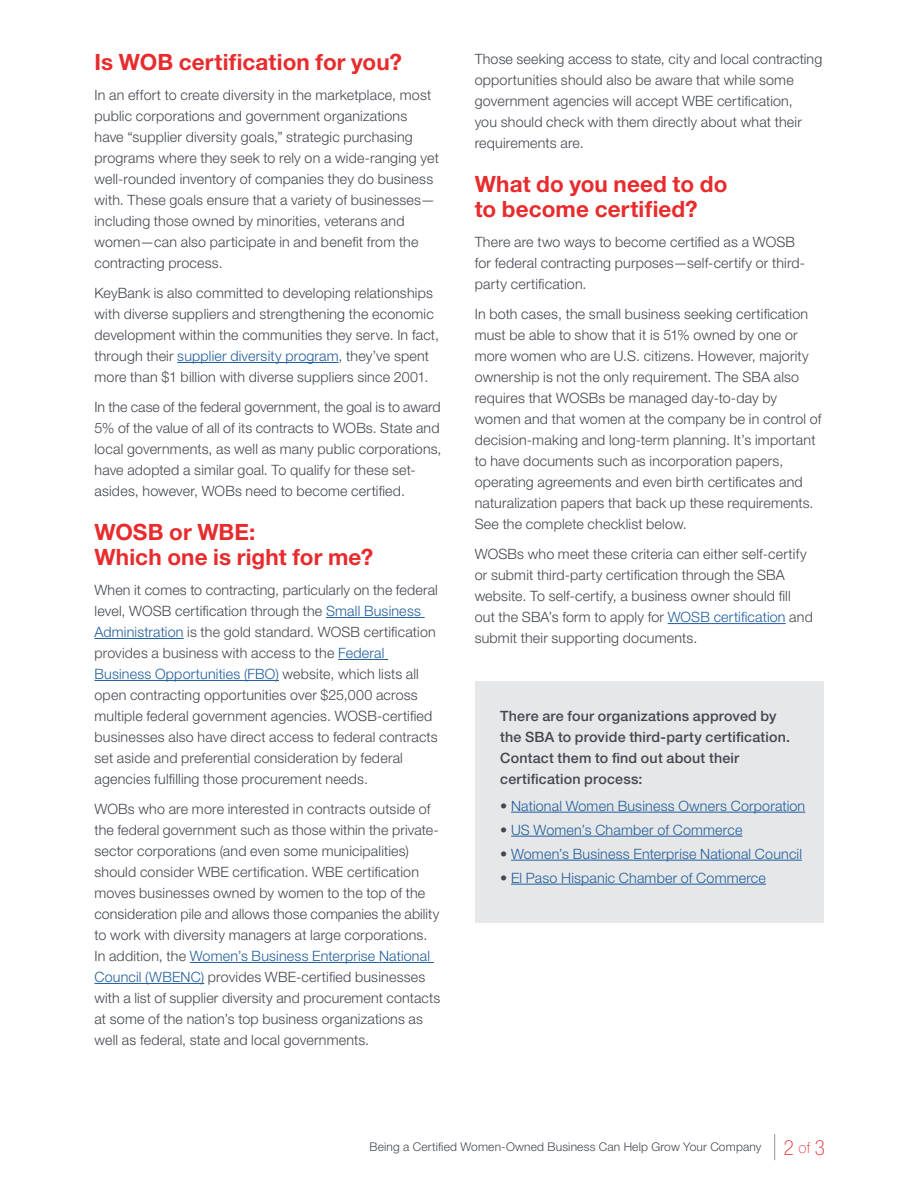
<style>
.page{position:relative;width:918px;height:1188px;background:#fff}
.page>*{position:absolute;margin:0;border:0;box-sizing:border-box;transform-origin:0 0}
.t1{font:700 22.5px/25.5px "Helvetica Neue LT Std";letter-spacing:.005em;color:#e82c2e}
.t2{font:300 14.25px/21px "Helvetica Neue LT Std";letter-spacing:.015em;color:#43474f}
.t3{font:300 14.25px "Helvetica Neue LT Std";letter-spacing:.015em;color:#215e9e}
.t4{font:500 14.25px/21px "Helvetica Neue LT Std";letter-spacing:.015em;color:#43474f}
.t5{font:300 12px "Helvetica Neue LT Std";letter-spacing:.015em;color:#43474f}
.s1{color:#215e9e}
.s2{color:#43474f}
.s3{font-weight:100;font-stretch:condensed;font-size:21px;color:#e82c2e}
.s4{font-weight:100;font-size:15px;color:#e82c2e}
</style>
<div class="page">
<hr style="left:177px;top:362px;width:162px;height:1px;background:#215e9e">
<hr style="left:326px;top:617px;width:99px;height:1px;background:#215e9e">
<hr style="left:94px;top:638px;width:90px;height:1px;background:#215e9e">
<hr style="left:338px;top:659px;width:50px;height:1px;background:#215e9e">
<hr style="left:94px;top:680px;width:185px;height:1px;background:#215e9e">
<hr style="left:190px;top:962px;width:244px;height:1px;background:#215e9e">
<hr style="left:94px;top:983px;width:110px;height:1px;background:#215e9e">
<div style="left:475px;top:682px;width:349px;height:241px;background:#e6e7e8"></div>
<hr style="left:511px;top:812px;width:294px;height:1px;background:#215e9e">
<hr style="left:511px;top:836px;width:231px;height:1px;background:#215e9e">
<hr style="left:511px;top:860px;width:291px;height:1px;background:#215e9e">
<hr style="left:511px;top:884px;width:255px;height:1px;background:#215e9e">
<hr style="left:668px;top:623px;width:118px;height:1px;background:#215e9e">
<svg style="left:774px;top:1134px;width:1px;height:26px"></svg>
<h1 class="t1" style="left:94px;top:49px;width:309px">Is WOB certification for you?</h1>
<p class="t2" style="left:94px;top:84px;width:346px">In an effort to create diversity in the marketplace, most public corporations and government organizations have “supplier diversity goals,” strategic purchasing programs where they seek to rely on a wide-ranging yet well-rounded inventory of companies they do business with. These goals ensure that a variety of businesses— including those owned by minorities, veterans and women—can also participate in and benefit from the contracting process.</p>
<p class="t2" style="left:94px;top:282px;width:346px">KeyBank is also committed to developing relationships with diverse suppliers and strengthening the economic development within the communities they serve. In fact, through their <span class="s1">supplier diversity program</span>, they’ve spent more than $1 billion with diverse suppliers since 2001.</p>
<p class="t2" style="left:94px;top:396px;width:349px">In the case of the federal government, the goal is to award 5% of the value of all of its contracts to WOBs. State and local governments, as well as many public corporations, have adopted a similar goal. To qualify for these set&shy;asides, however, WOBs need to become certified.</p>
<h1 class="t1" style="left:94px;top:518px;width:280px">WOSB or WBE:<br>Which one is right for me?</h1>
<p class="t2" style="left:94px;top:579px;width:345px">When it comes to contracting, particularly on the federal level, WOSB certification through the <span class="s1">Small Business Administration</span> is the gold standard. WOSB certification provides a business with access to the <span class="s1">Federal Business Opportunities (FBO)</span> website, which lists all open contracting opportunities over $25,000 across multiple federal government agencies. WOSB-certified businesses also have direct access to federal contracts set aside and preferential consideration by federal agencies fulfilling those procurement needs.</p>
<p class="t2" style="left:94px;top:798px;width:347px">WOBs who are more interested in contracts outside of the federal government such as those within the private&shy;sector corporations (and even some municipalities) should consider WBE certification. WBE certification moves businesses owned by women to the top of the consideration pile and allows those companies the ability to work with diversity managers at large corporations.<br>In addition, the <span class="s1">Women’s Business Enterprise National Council (WBENC)</span> provides WBE-certified businesses with a list of supplier diversity and procurement contacts at some of the nation’s top business organizations as well as federal, state and local governments.</p>
<p class="t2" style="left:475px;top:48px;width:349px">Those seeking access to state, city and local contracting opportunities should also be aware that while some government agencies will accept WBE certification,<br>you should check with them directly about what their requirements are.</p>
<h1 class="t1" style="left:475px;top:170px;width:254px">What do you need to do to become certified?</h1>
<p class="t2" style="left:475px;top:231px;width:332px">There are two ways to become certified as a WOSB for federal contracting purposes—self-certify or third&shy;party certification.</p>
<p class="t2" style="left:475px;top:303px;width:348px">In both cases, the small business seeking certification must be able to show that it is 51% owned by one or more women who are U.S. citizens. However, majority ownership is not the only requirement. The SBA also requires that WOSBs be managed day-to-day by women and that women at the company be in control of decision-making and long-term planning. It’s important to have documents such as incorporation papers, operating agreements and even birth certificates and naturalization papers that back up these requirements.<br>See the complete checklist below.</p>
<p class="t2" style="left:475px;top:543px;width:340px">WOSBs who meet these criteria can either self-certify or submit third-party certification through the SBA website. To self-certify, a business owner should fill out the SBA’s form to apply for <span class="s1">WOSB certification</span> and submit their supporting documents.</p>
<p class="t4" style="left:500px;top:705px;width:291px">There are four organizations approved by the SBA to provide third-party certification.<br>Contact them to find out about their certification process:</p>
<p class="t3" style="left:500px;top:797px;width:307px"><span class="s2">•</span> National Women Business Owners Corporation</p>
<p class="t3" style="left:500px;top:821px;width:244px"><span class="s2">•</span> US Women’s Chamber of Commerce</p>
<p class="t3" style="left:500px;top:845px;width:303px"><span class="s2">•</span> Women’s Business Enterprise National Council</p>
<p class="t3" style="left:500px;top:869px;width:267px"><span class="s2">•</span> El Paso Hispanic Chamber of Commerce</p>
<p class="t5" style="left:370px;top:1140px;width:457px">Being a Certified Women-Owned Business Can Help Grow Your Company <span class="s3">2</span> <span class="s4">of</span> <span class="s3">3</span></p>
</div>
